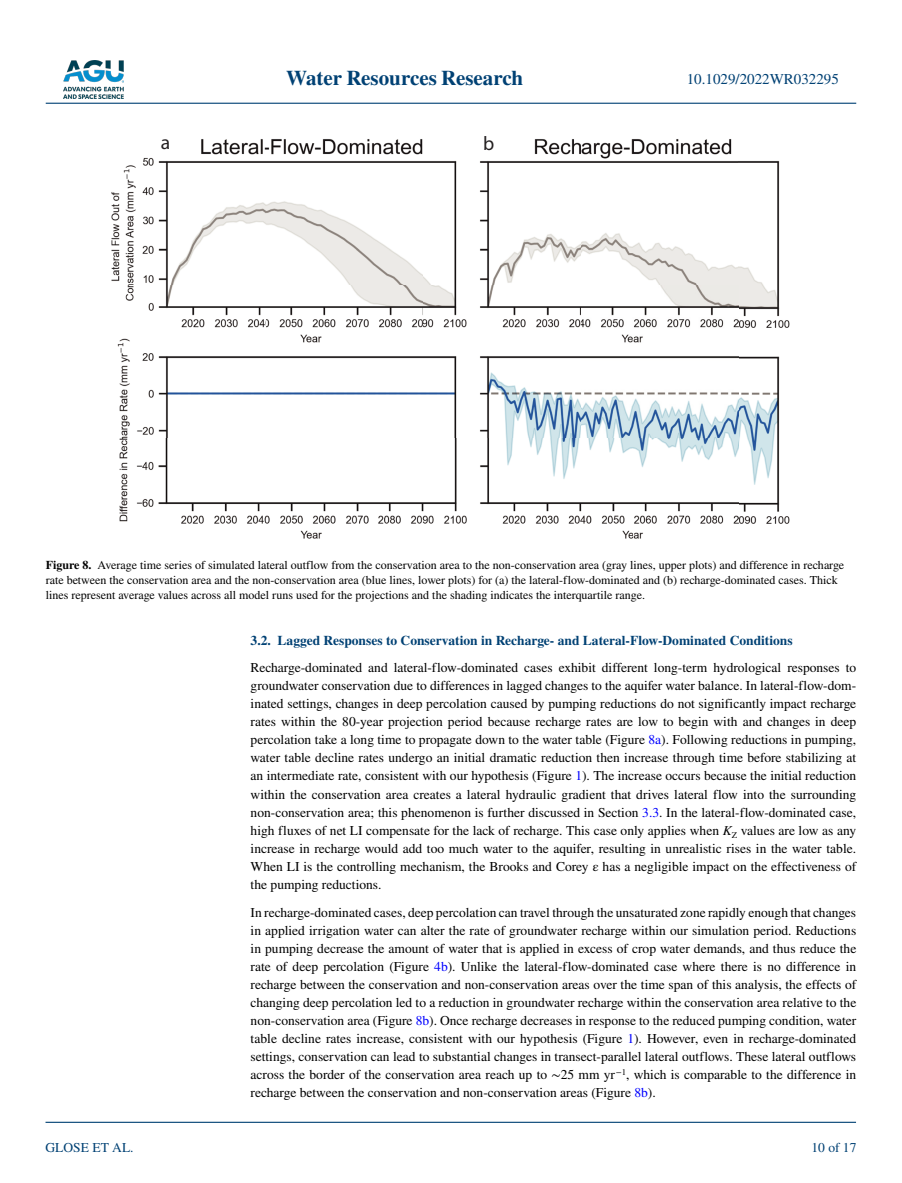
<style>
.page{position:relative;width:902px;height:1183px;background:#fff}
.page>*{position:absolute;margin:0;border:0;box-sizing:border-box;transform-origin:0 0}
.t1{font:700 21px "STIX";color:#004174}
.t2{font:19.65px "Myriad Pro";color:#231f20}
.t3{font:15px "STIX";color:#004174}
.t4{font:13.5px/18px "STIX";color:#000;text-align:justify}
.t5{font:700 13.5px "STIX";color:#004174}
.t6{font:13.5px "STIX";color:#004174}
.t7{font:12px/15px "STIX";color:#000}
.s1{font-weight:700}
.s2{color:#00f}
.s3{font-style:italic}
</style>
<div class="page">
<img style="left:63px;top:60px;width:60px;height:39px">
<hr style="left:46px;top:103px;width:810px;height:1px;background:#004174">
<hr style="left:45px;top:1121px;width:810px;height:1px;background:#004174">
<img style="left:111px;top:139px;width:679px;height:400px">
<h1 class="t1" style="left:286px;top:66px;width:238px">Water Resources Research</h1>
<h2 class="t2" style="left:161px;top:130px;width:11px">a</h2>
<h2 class="t2" style="left:483px;top:131px;width:13px">b</h2>
<p class="t3" style="left:686px;top:69px;width:154px">10.1029/2022WR032295</p>
<p class="t7" style="left:46px;top:558px;width:800px"><span class="s1">Figure 8.</span> Average time series of simulated lateral outflow from the conservation area to the non-conservation area (gray lines, upper plots) and difference in recharge rate between the conservation area and the non-conservation area (blue lines, lower plots) for (a) the lateral-flow-dominated and (b) recharge-dominated cases. Thick lines represent average values across all model runs used for the projections and the shading indicates the interquartile range.</p>
<p class="t6" style="left:45px;top:1138px;width:90px">GLOSE ET AL.</p>
<p class="t5" style="left:250px;top:632px;width:543px">3.2. Lagged Responses to Conservation in Recharge- and Lateral-Flow-Dominated Conditions</p>
<p class="t4" style="left:250px;top:659px;width:607px">Recharge-dominated and lateral-flow-dominated cases exhibit different long-term hydrological responses to groundwater conservation due to differences in lagged changes to the aquifer water balance. In lateral-flow-dom&shy;inated settings, changes in deep percolation caused by pumping reductions do not significantly impact recharge rates within the 80-year projection period because recharge rates are low to begin with and changes in deep percolation take a long time to propagate down to the water table (Figure <span class="s2">8a</span>). Following reductions in pumping, water table decline rates undergo an initial dramatic reduction then increase through time before stabilizing at an intermediate rate, consistent with our hypothesis (Figure <span class="s2">1</span>). The increase occurs because the initial reduction within the conservation area creates a lateral hydraulic gradient that drives lateral flow into the surrounding non-conservation area; this phenomenon is further discussed in Section <span class="s2">3.3</span>. In the lateral-flow-dominated case, high fluxes of net LI compensate for the lack of recharge. This case only applies when <span class="s3">K</span><sub>Z</sub> values are low as any increase in recharge would add too much water to the aquifer, resulting in unrealistic rises in the water table.<br>When LI is the controlling mechanism, the Brooks and Corey ε has a negligible impact on the effectiveness of the pumping reductions.</p>
<p class="t4" style="left:250px;top:904px;width:607px">In recharge-dominated cases, deep percolation can travel through the unsaturated zone rapidly enough that changes in applied irrigation water can alter the rate of groundwater recharge within our simulation period. Reductions in pumping decrease the amount of water that is applied in excess of crop water demands, and thus reduce the rate of deep percolation (Figure <span class="s2">4b</span>). Unlike the lateral-flow-dominated case where there is no difference in recharge between the conservation and non-conservation areas over the time span of this analysis, the effects of changing deep percolation led to a reduction in groundwater recharge within the conservation area relative to the non-conservation area (Figure <span class="s2">8b</span>). Once recharge decreases in response to the reduced pumping condition, water table decline rates increase, consistent with our hypothesis (Figure <span class="s2">1</span>). However, even in recharge-dominated settings, conservation can lead to substantial changes in transect-parallel lateral outflows. These lateral outflows across the border of the conservation area reach up to ∼25 mm yr<sup>−1</sup>, which is comparable to the difference in recharge between the conservation and non-conservation areas (Figure <span class="s2">8b</span>).</p>
<p class="t6" style="left:811px;top:1138px;width:46px">10 of 17</p>
</div>
